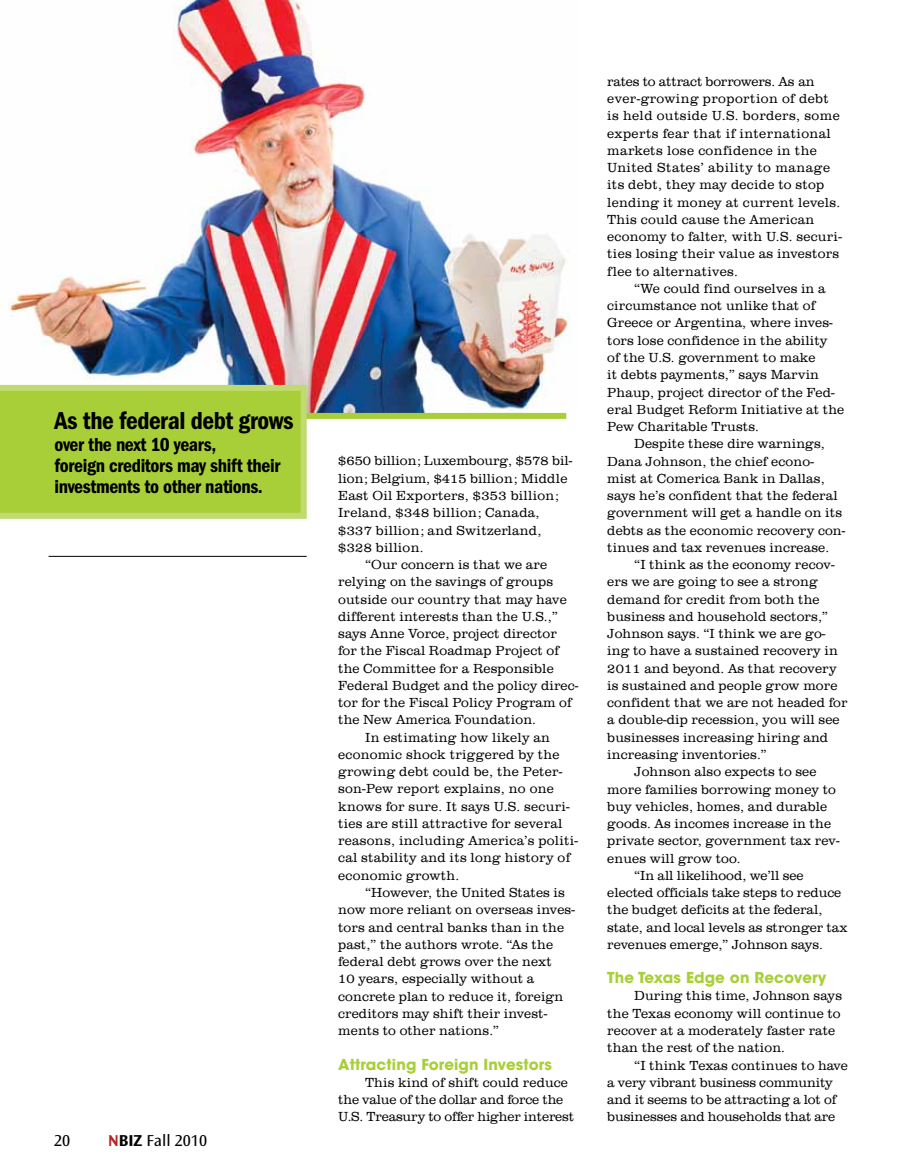
<style>
.page{position:relative;width:905px;height:1175px;background:#fff}
.page>*{position:absolute;margin:0;border:0;box-sizing:border-box;transform-origin:0 0}
.t1{font:600 condensed 25.5px "Franklin Gothic";letter-spacing:-.02em;color:#000}
.t2{font:600 condensed 19.5px/21.1px "Franklin Gothic";letter-spacing:-.02em;color:#000}
.t3{font:16.5px "Ocean Sans Std";color:#000}
.t4{font:700 15px "ITC Avant Garde Std";letter-spacing:.01em;color:#a9cf38}
.t5{font:300 13.5px/17.2px "URW Clarendon TCE";letter-spacing:.01em;color:#000}
.t6{font:300 13.5px/17.2px "URW Clarendon TCE";letter-spacing:-.01em;color:#000}
.s1{font-weight:700;color:#b32625}
.s2{font-weight:700}
</style>
<div class="page">
<hr style="left:49px;top:556px;width:258px;height:1px;background:#000">
<img style="left:1px;top:0;width:569px;height:414px">
<div style="left:0;top:413px;width:566px;height:6px;background:#a9cf38"></div>
<svg style="left:0;top:385px;width:307px;height:134px;background:#abd03e"></svg>
<h1 class="t1" style="left:55px;top:406px;width:240px">As the federal debt grows</h1>
<h2 class="t2" style="left:55px;top:433px;width:227px">over the next 10 years,<br>foreign creditors may shift their investments to other nations.</h2>
<p class="t3" style="left:54px;top:1131px;width:18px">20</p>
<p class="t3" style="left:108px;top:1131px;width:101px"><span class="s1">N</span><span class="s2">BIZ</span> Fall 2010</p>
<p class="t5" style="left:338px;top:452px;width:235px">$650 billion; Luxembourg, $578 bil-</p>
<p class="t5" style="left:338px;top:470px;width:231px">lion; Belgium, $415 billion; Middle</p>
<p class="t5" style="left:338px;top:487px;width:222px">East Oil Exporters, $353 billion;</p>
<p class="t5" style="left:338px;top:504px;width:203px">Ireland, $348 billion; Canada,</p>
<p class="t5" style="left:338px;top:521px;width:205px">$337 billion; and Switzerland,</p>
<p class="t5" style="left:338px;top:539px;width:87px">$328 billion.</p>
<p class="t5" style="left:365px;top:556px;width:183px">“Our concern is that we are</p>
<p class="t5" style="left:338px;top:573px;width:216px">relying on the savings of groups</p>
<p class="t5" style="left:338px;top:590px;width:230px">outside our country that may have</p>
<p class="t5" style="left:338px;top:608px;width:221px">different interests than the U.S.,”</p>
<p class="t5" style="left:338px;top:625px;width:220px">says Anne Vorce, project director</p>
<p class="t5" style="left:338px;top:642px;width:222px">for the Fiscal Roadmap Project of</p>
<p class="t5" style="left:338px;top:659px;width:217px">the Committee for a Responsible</p>
<p class="t5" style="left:338px;top:677px;width:242px">Federal Budget and the policy direc-</p>
<p class="t5" style="left:338px;top:694px;width:235px">tor for the Fiscal Policy Program of</p>
<p class="t5" style="left:338px;top:711px;width:199px">the New America Foundation.</p>
<p class="t5" style="left:365px;top:728px;width:186px">In estimating how likely an</p>
<p class="t5" style="left:338px;top:746px;width:223px">economic shock triggered by the</p>
<p class="t5" style="left:338px;top:763px;width:226px">growing debt could be, the Peter-</p>
<p class="t5" style="left:338px;top:780px;width:217px">son-Pew report explains, no one</p>
<p class="t5" style="left:338px;top:798px;width:233px">knows for sure. It says U.S. securi-</p>
<p class="t5" style="left:338px;top:815px;width:226px">ties are still attractive for several</p>
<p class="t5" style="left:338px;top:832px;width:241px">reasons, including America’s politi-</p>
<p class="t5" style="left:338px;top:849px;width:234px">cal stability and its long history of</p>
<p class="t5" style="left:338px;top:867px;width:123px">economic growth.</p>
<p class="t5" style="left:365px;top:884px;width:201px">“However, the United States is</p>
<p class="t5" style="left:338px;top:901px;width:238px">now more reliant on overseas inves-</p>
<p class="t5" style="left:338px;top:918px;width:227px">tors and central banks than in the</p>
<p class="t5" style="left:338px;top:936px;width:216px">past,” the authors wrote. “As the</p>
<p class="t5" style="left:338px;top:953px;width:215px">federal debt grows over the next</p>
<p class="t5" style="left:338px;top:970px;width:198px">10 years, especially without a</p>
<p class="t5" style="left:338px;top:987px;width:226px">concrete plan to reduce it, foreign</p>
<p class="t5" style="left:338px;top:1005px;width:211px">creditors may shift their invest-</p>
<p class="t5" style="left:338px;top:1022px;width:162px">ments to other nations.”</p>
<p class="t4" style="left:338px;top:1054px;width:215px">Attracting Foreign Investors</p>
<p class="t6" style="left:338px;top:1073px;width:237px;text-indent:27px">This kind of shift could reduce the value of the dollar and force the<br>U.S. Treasury to offer higher interest</p>
<p class="t5" style="left:607px;top:73px;width:236px">rates to attract borrowers. As an ever-growing proportion of debt is held outside U.S. borders, some experts fear that if international markets lose confidence in the<br>United States’ ability to manage its debt, they may decide to stop lending it money at current levels.<br>This could cause the American economy to falter, with U.S. securi&shy;ties losing their value as investors flee to alternatives.</p>
<p class="t5" style="left:607px;top:280px;width:238px;text-indent:27px">“We could find ourselves in a circumstance not unlike that of<br>Greece or Argentina, where inves&shy;tors lose confidence in the ability<br>of the U.S. government to make<br>it debts payments,” says Marvin<br>Phaup, project director of the Fed&shy;eral Budget Reform Initiative at the<br>Pew Charitable Trusts.</p>
<p class="t5" style="left:607px;top:435px;width:240px;text-indent:27px">Despite these dire warnings, Dana Johnson, the chief econo&shy;mist at Comerica Bank in Dallas, says he’s confident that the federal government will get a handle on its debts as the economic recovery con&shy;tinues and tax revenues increase.</p>
<p class="t5" style="left:634px;top:556px;width:202px">“I think as the economy recov-</p>
<p class="t5" style="left:607px;top:573px;width:212px">ers we are going to see a strong</p>
<p class="t5" style="left:607px;top:591px;width:214px">demand for credit from both the</p>
<p class="t5" style="left:607px;top:608px;width:222px">business and household sectors,”</p>
<p class="t5" style="left:607px;top:625px;width:220px">Johnson says. “I think we are go-</p>
<p class="t5" style="left:607px;top:642px;width:232px">ing to have a sustained recovery in</p>
<p class="t5" style="left:607px;top:660px;width:231px">2011 and beyond. As that recovery</p>
<p class="t5" style="left:607px;top:677px;width:232px">is sustained and people grow more</p>
<p class="t5" style="left:607px;top:694px;width:242px">confident that we are not headed for</p>
<p class="t5" style="left:607px;top:711px;width:234px">a double-dip recession, you will see</p>
<p class="t5" style="left:607px;top:729px;width:222px">businesses increasing hiring and</p>
<p class="t5" style="left:607px;top:746px;width:161px">increasing inventories.”</p>
<p class="t5" style="left:634px;top:763px;width:184px">Johnson also expects to see</p>
<p class="t5" style="left:607px;top:780px;width:230px">more families borrowing money to</p>
<p class="t5" style="left:607px;top:798px;width:221px">buy vehicles, homes, and durable</p>
<p class="t5" style="left:607px;top:815px;width:225px">goods. As incomes increase in the</p>
<p class="t5" style="left:607px;top:832px;width:234px">private sector, government tax rev-</p>
<p class="t5" style="left:607px;top:849px;width:135px">enues will grow too.</p>
<p class="t5" style="left:634px;top:867px;width:171px">“In all likelihood, we’ll see</p>
<p class="t5" style="left:607px;top:884px;width:236px">elected officials take steps to reduce</p>
<p class="t5" style="left:607px;top:901px;width:217px">the budget deficits at the federal,</p>
<p class="t5" style="left:607px;top:918px;width:242px">state, and local levels as stronger tax</p>
<p class="t5" style="left:607px;top:936px;width:217px">revenues emerge,” Johnson says.</p>
<p class="t4" style="left:607px;top:968px;width:221px">The Texas Edge on Recovery</p>
<p class="t5" style="left:607px;top:987px;width:236px;text-indent:27px">During this time, Johnson says the Texas economy will continue to recover at a moderately faster rate than the rest of the nation.</p>
<p class="t6" style="left:607px;top:1056px;width:242px;text-indent:27px">“I think Texas continues to have a very vibrant business community and it seems to be attracting a lot of businesses and households that are</p>
</div>
